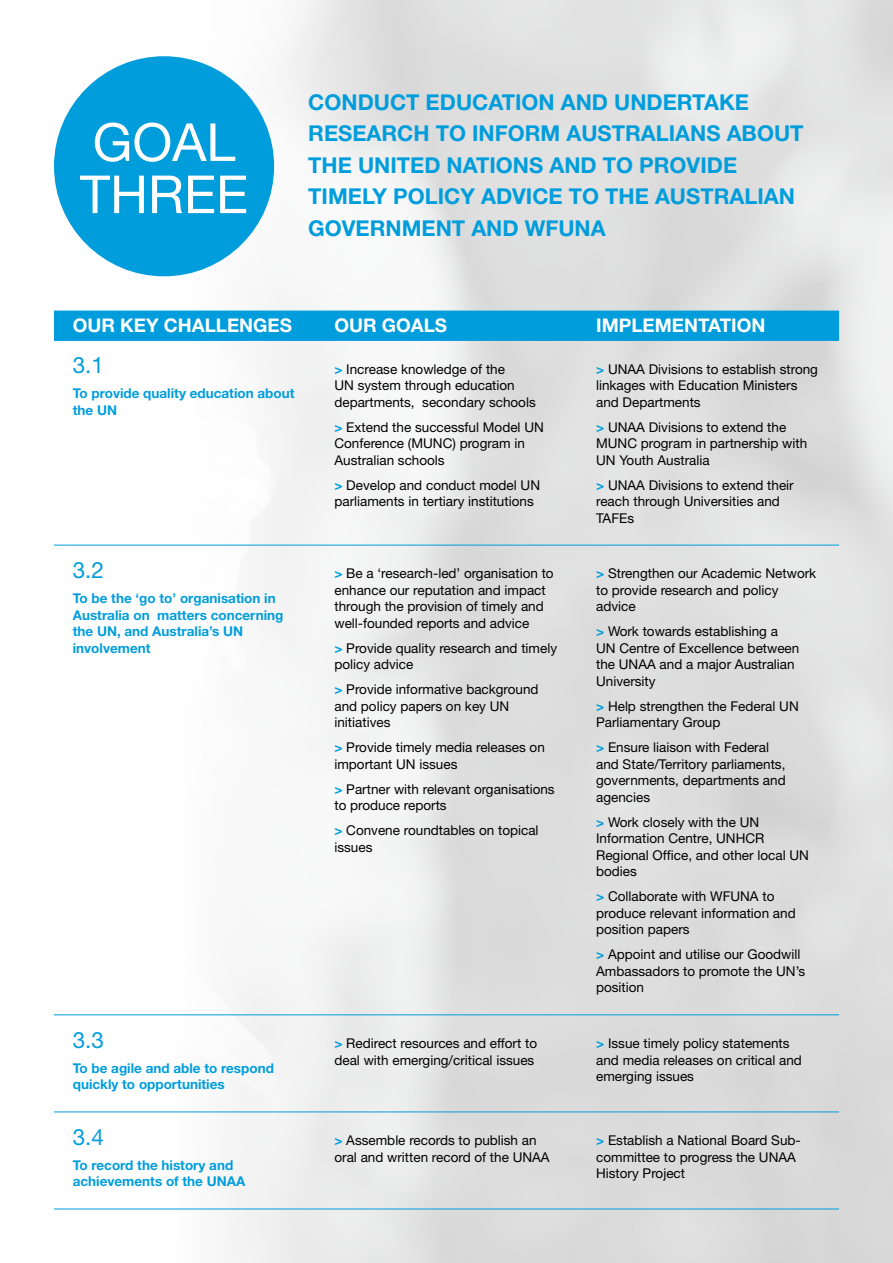
<style>
.page{position:relative;width:893px;height:1263px;background:#fff}
.page>*{position:absolute;margin:0;border:0;box-sizing:border-box;transform-origin:0 0}
.t1{font:52.5px/52.2px "Helvetica Neue";color:#fff}
.t2{font:22.5px "Helvetica Neue";color:#009ddc}
.t3{font:700 21.9px/31.5px "Helvetica Neue";color:#009ddc}
.t4{font:700 18.9px "Helvetica Neue";color:#fff}
.t5{font:13.5px/16.5px "Helvetica Neue";color:#000}
.t6{font:700 13.5px/16.5px "Helvetica Neue";color:#009ddc}
.s1{font-weight:700;color:#009ddc}
</style>
<div class="page">
<img style="left:54px;top:0;width:839px;height:1263px">
<div style="left:54px;top:312px;width:785px;height:28px;background:#009ddc"></div>
<hr style="left:54px;top:311px;width:262px;height:1px;background:#009ddc">
<hr style="left:316px;top:311px;width:261px;height:1px;background:#009ddc">
<hr style="left:577px;top:311px;width:262px;height:1px;background:#009ddc">
<hr style="left:54px;top:340px;width:262px;height:1px;background:#009ddc">
<hr style="left:316px;top:340px;width:261px;height:1px;background:#009ddc">
<hr style="left:577px;top:340px;width:262px;height:1px;background:#009ddc">
<hr style="left:54px;top:545px;width:262px;height:1px;background:#009ddc">
<hr style="left:316px;top:545px;width:261px;height:1px;background:#009ddc">
<hr style="left:577px;top:545px;width:262px;height:1px;background:#009ddc">
<hr style="left:54px;top:1014px;width:262px;height:1px;background:#009ddc">
<hr style="left:316px;top:1014px;width:261px;height:1px;background:#009ddc">
<hr style="left:577px;top:1014px;width:262px;height:1px;background:#009ddc">
<hr style="left:54px;top:1111px;width:262px;height:1px;background:#009ddc">
<hr style="left:316px;top:1111px;width:261px;height:1px;background:#009ddc">
<hr style="left:577px;top:1111px;width:262px;height:1px;background:#009ddc">
<hr style="left:54px;top:1208px;width:262px;height:1px;background:#009ddc">
<hr style="left:316px;top:1208px;width:261px;height:1px;background:#009ddc">
<hr style="left:577px;top:1208px;width:262px;height:1px;background:#009ddc">
<div style="left:54px;top:56px;width:220px;height:220px;background:#009ddc;border-radius:50%"></div>
<h1 class="t1" style="left:80px;top:115px;width:170px">GOAL<br>THREE</h1>
<h3 class="t3" style="left:308px;top:86px;width:497px">CONDUCT EDUCATION AND UNDERTAKE<br>RESEARCH TO INFORM AUSTRALIANS ABOUT<br>THE UNITED NATIONS AND TO PROVIDE<br>TIMELY POLICY ADVICE TO THE AUSTRALIAN<br>GOVERNMENT AND WFUNA</h3>
<h3 class="t4" style="left:73px;top:313px;width:221px">OUR KEY CHALLENGES</h3>
<h3 class="t4" style="left:334px;top:313px;width:114px">OUR GOALS</h3>
<h3 class="t4" style="left:596px;top:313px;width:171px">IMPLEMENTATION</h3>
<h2 class="t2" style="left:73px;top:352px;width:33px">3.1</h2>
<p class="t6" style="left:73px;top:385px;width:223px">To provide quality education about the UN</p>
<p class="t5" style="left:334px;top:360px;width:203px"><span class="s1">&gt;</span> Increase knowledge of the<br>UN system through education departments, secondary schools</p>
<p class="t5" style="left:334px;top:418px;width:211px"><span class="s1">&gt;</span> Extend the successful Model UN<br>Conference (MUNC) program in<br>Australian schools</p>
<p class="t5" style="left:334px;top:476px;width:207px"><span class="s1">&gt;</span> Develop and conduct model UN parliaments in tertiary institutions</p>
<p class="t5" style="left:596px;top:360px;width:223px"><span class="s1">&gt;</span> UNAA Divisions to establish strong linkages with Education Ministers and Departments</p>
<p class="t5" style="left:596px;top:418px;width:213px"><span class="s1">&gt;</span> UNAA Divisions to extend the<br>MUNC program in partnership with<br>UN Youth Australia</p>
<p class="t5" style="left:596px;top:476px;width:199px"><span class="s1">&gt;</span> UNAA Divisions to extend their reach through Universities and<br>TAFEs</p>
<h2 class="t2" style="left:73px;top:557px;width:33px">3.2</h2>
<p class="t6" style="left:73px;top:590px;width:212px">To be the ‘go to’ organisation in<br>Australia on matters concerning the UN, and Australia’s UN involvement</p>
<h2 class="t2" style="left:73px;top:1026px;width:33px">3.3</h2>
<p class="t6" style="left:73px;top:1059px;width:203px">To be agile and able to respond quickly to opportunities</p>
<h2 class="t2" style="left:73px;top:1123px;width:33px">3.4</h2>
<p class="t6" style="left:73px;top:1156px;width:174px">To record the history and achievements of the UNAA</p>
<p class="t5" style="left:334px;top:565px;width:221px"><span class="s1">&gt;</span> Be a ‘research-led’ organisation to enhance our reputation and impact through the provision of timely and well-founded reports and advice</p>
<p class="t5" style="left:334px;top:639px;width:224px"><span class="s1">&gt;</span> Provide quality research and timely policy advice</p>
<p class="t5" style="left:334px;top:681px;width:206px"><span class="s1">&gt;</span> Provide informative background and policy papers on key UN initiatives</p>
<p class="t5" style="left:334px;top:739px;width:212px"><span class="s1">&gt;</span> Provide timely media releases on important UN issues</p>
<p class="t5" style="left:334px;top:780px;width:222px"><span class="s1">&gt;</span> Partner with relevant organisations to produce reports</p>
<p class="t5" style="left:334px;top:822px;width:206px"><span class="s1">&gt;</span> Convene roundtables on topical issues</p>
<p class="t5" style="left:596px;top:565px;width:222px"><span class="s1">&gt;</span> Strengthen our Academic Network to provide research and policy advice</p>
<p class="t5" style="left:596px;top:623px;width:205px"><span class="s1">&gt;</span> Work towards establishing a<br>UN Centre of Excellence between the UNAA and a major Australian<br>University</p>
<p class="t5" style="left:596px;top:697px;width:204px"><span class="s1">&gt;</span> Help strengthen the Federal UN<br>Parliamentary Group</p>
<p class="t5" style="left:596px;top:739px;width:191px"><span class="s1">&gt;</span> Ensure liaison with Federal and State/Territory parliaments, governments, departments and agencies</p>
<p class="t5" style="left:596px;top:813px;width:214px"><span class="s1">&gt;</span> Work closely with the UN<br>Information Centre, UNHCR<br>Regional Office, and other local UN bodies</p>
<p class="t5" style="left:596px;top:888px;width:201px"><span class="s1">&gt;</span> Collaborate with WFUNA to produce relevant information and position papers</p>
<p class="t5" style="left:596px;top:946px;width:211px"><span class="s1">&gt;</span> Appoint and utilise our Goodwill<br>Ambassadors to promote the UN’s position</p>
<p class="t5" style="left:334px;top:1035px;width:204px"><span class="s1">&gt;</span> Redirect resources and effort to deal with emerging/critical issues</p>
<p class="t5" style="left:596px;top:1035px;width:207px"><span class="s1">&gt;</span> Issue timely policy statements and media releases on critical and emerging issues</p>
<p class="t5" style="left:334px;top:1132px;width:217px"><span class="s1">&gt;</span> Assemble records to publish an oral and written record of the UNAA</p>
<p class="t5" style="left:596px;top:1132px;width:206px"><span class="s1">&gt;</span> Establish a National Board Sub&shy;committee to progress the UNAA<br>History Project</p>
</div>
